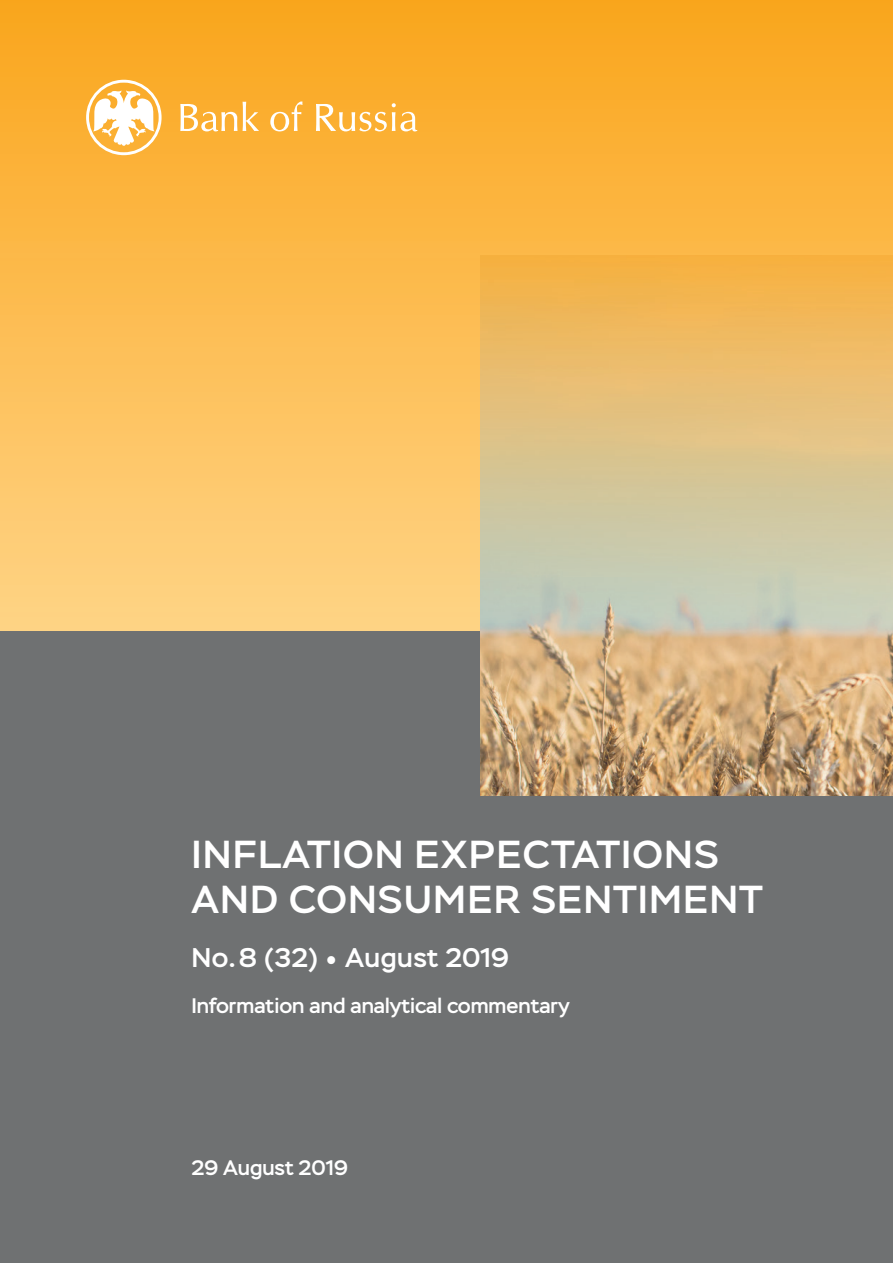
<style>
.page{position:relative;width:893px;height:1263px;background:#fff}
.page>*{position:absolute;margin:0;border:0;box-sizing:border-box;transform-origin:0 0}
.t1{font:500 39px/45px "Stem";letter-spacing:.03em;color:#fff}
.t2{font:500 27px "Stem";letter-spacing:.01em;color:#fff}
.t3{font:500 21px "Stem";color:#fff}
</style>
<div class="page">
<div style="left:0;top:0;width:893px;height:631px;background:linear-gradient(to bottom,#faa61d,#ffd487)"></div>
<div style="left:0;top:631px;width:893px;height:632px;background:#6f7172"></div>
<svg style="left:180px;top:104px;width:57px;height:27px"></svg>
<svg style="left:243px;top:102px;width:16px;height:29px"></svg>
<svg style="left:270px;top:101px;width:32px;height:30px"></svg>
<svg style="left:316px;top:103px;width:101px;height:28px"></svg>
<svg style="left:86px;top:80px;width:76px;height:75px"></svg>
<img style="left:480px;top:255px;width:413px;height:540px">
<h1 class="t1" style="left:192px;top:832px;width:573px">Inflation expectations and consumer sentiment</h1>
<p class="t2" style="left:191px;top:941px;width:319px">No.8 (32) • August 2019</p>
<p class="t3" style="left:191px;top:993px;width:380px">Information and analytical commentary</p>
<p class="t3" style="left:191px;top:1154px;width:158px">29 August 2019</p>
</div>
